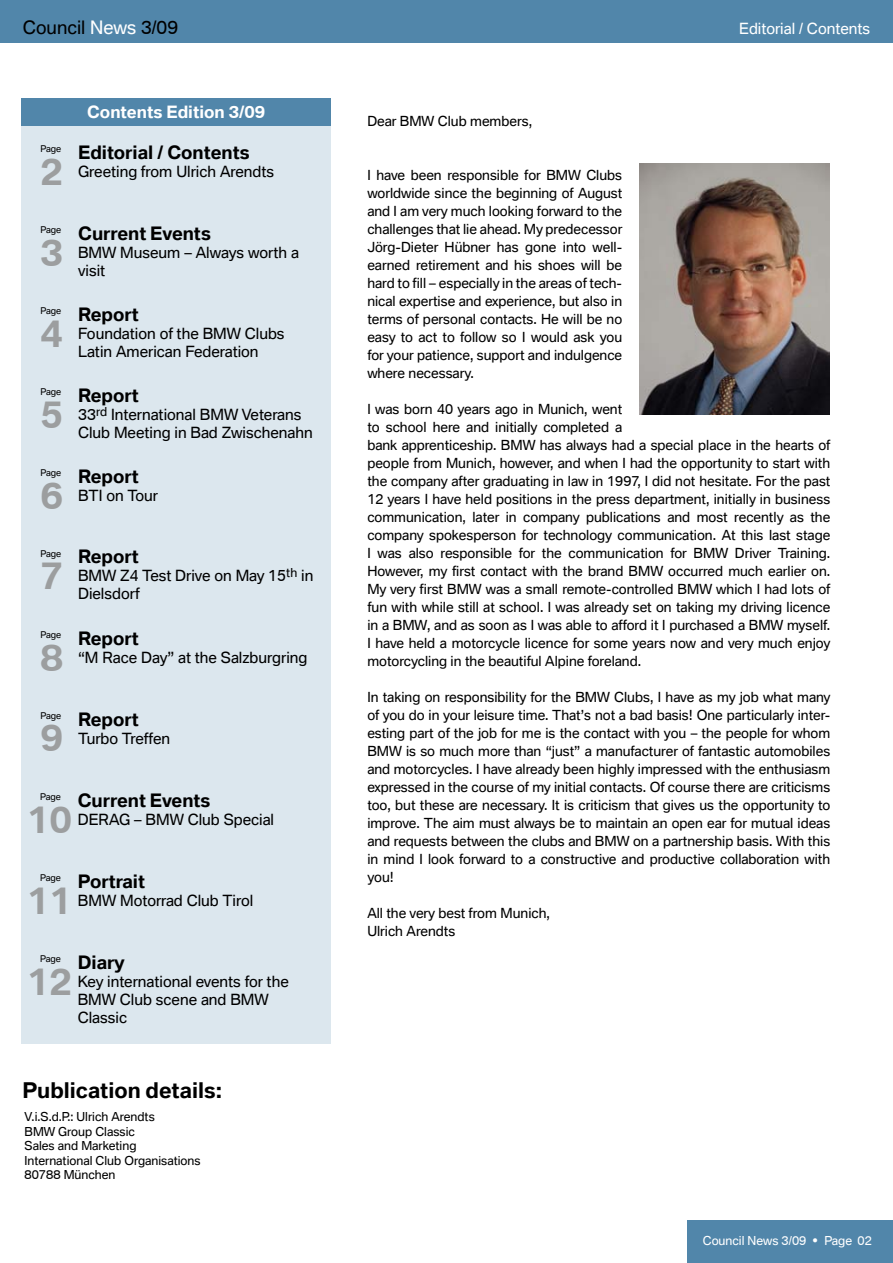
<style>
.page{position:relative;width:893px;height:1263px;background:#fff}
.page>*{position:absolute;margin:0;border:0;box-sizing:border-box;transform-origin:0 0}
.t1{font:700 36px "BMW Type";color:#9c9e9f}
.t2{font:700 21px "BMW Type";color:#000}
.t3{font:700 18px "BMW Type";color:#000}
.t4{font:18px "BMW Type";color:#000}
.t5{font:700 16.5px "BMW Type";color:#fff}
.t6{font:15px/18px "BMW Type";color:#000}
.t7{font:15px "BMW Type";color:#fff}
.t8{font:13.5px/18px "BMW Type";color:#000;text-align:justify}
.t9{font:12px/14.4px "BMW Type";color:#000}
.t10{font:12px "BMW Type";color:#fff}
.t11{font:9px "BMW Type";color:#000}
.s1{color:#fff}
</style>
<div class="page">
<div style="left:21px;top:98px;width:310px;height:30px;background:#5186aa"></div>
<div style="left:21px;top:126px;width:310px;height:918px;background:#dce7ee"></div>
<div style="left:0;top:0;width:893px;height:43px;background:#5186aa"></div>
<div style="left:688px;top:1220px;width:205px;height:43px;background:#5186aa"></div>
<img style="left:639px;top:163px;width:190px;height:251px">
<h3 class="t4" style="left:23px;top:16px;width:157px">Council <span class="s1">News</span> 3/09</h3>
<p class="t5" style="left:87px;top:101px;width:179px">Contents Edition 3/09</p>
<h3 class="t3" style="left:78px;top:141px;width:173px">Editorial / Contents</h3>
<p class="t11" style="left:40px;top:143px;width:22px">Page</p>
<h1 class="t1" style="left:40px;top:148px;width:24px">2</h1>
<p class="t6" style="left:78px;top:162px;width:198px">Greeting from Ulrich Arendts</p>
<p class="t11" style="left:40px;top:224px;width:22px">Page</p>
<h1 class="t1" style="left:40px;top:229px;width:24px">3</h1>
<p class="t11" style="left:40px;top:305px;width:22px">Page</p>
<h1 class="t1" style="left:40px;top:310px;width:24px">4</h1>
<p class="t11" style="left:40px;top:386px;width:22px">Page</p>
<h1 class="t1" style="left:40px;top:391px;width:24px">5</h1>
<h3 class="t3" style="left:78px;top:222px;width:134px">Current Events</h3>
<p class="t6" style="left:78px;top:243px;width:222px">BMW Museum – Always worth a</p>
<p class="t6" style="left:78px;top:261px;width:29px">visit</p>
<h3 class="t3" style="left:78px;top:303px;width:62px">Report</h3>
<p class="t6" style="left:78px;top:324px;width:208px">Foundation of the BMW Clubs</p>
<p class="t6" style="left:78px;top:342px;width:182px">Latin American Federation</p>
<h3 class="t3" style="left:78px;top:384px;width:62px">Report</h3>
<p class="t6" style="left:78px;top:405px;width:225px">33<sup>rd</sup> International BMW Veterans</p>
<p class="t6" style="left:78px;top:423px;width:236px">Club Meeting in Bad Zwischenahn</p>
<p class="t11" style="left:40px;top:467px;width:22px">Page</p>
<h3 class="t3" style="left:78px;top:465px;width:62px">Report</h3>
<h1 class="t1" style="left:40px;top:472px;width:24px">6</h1>
<p class="t6" style="left:78px;top:486px;width:82px">BTI on Tour</p>
<p class="t11" style="left:40px;top:547px;width:22px">Page</p>
<h1 class="t1" style="left:40px;top:552px;width:24px">7</h1>
<h3 class="t3" style="left:78px;top:545px;width:62px">Report</h3>
<p class="t6" style="left:78px;top:566px;width:237px">BMW Z4 Test Drive on May 15<sup>th</sup> in</p>
<p class="t6" style="left:78px;top:584px;width:63px">Dielsdorf</p>
<p class="t11" style="left:40px;top:629px;width:22px">Page</p>
<h3 class="t3" style="left:78px;top:627px;width:62px">Report</h3>
<h1 class="t1" style="left:40px;top:634px;width:24px">8</h1>
<p class="t6" style="left:78px;top:648px;width:231px">“M Race Day” at the Salzburgring</p>
<p class="t11" style="left:40px;top:709px;width:22px">Page</p>
<h3 class="t3" style="left:78px;top:707px;width:62px">Report</h3>
<h1 class="t1" style="left:40px;top:714px;width:24px">9</h1>
<p class="t6" style="left:78px;top:728px;width:94px">Turbo Treffen</p>
<h3 class="t3" style="left:78px;top:789px;width:134px">Current Events</h3>
<p class="t6" style="left:78px;top:810px;width:198px">DERAG – BMW Club Special</p>
<p class="t11" style="left:40px;top:791px;width:22px">Page</p>
<h1 class="t1" style="left:27px;top:796px;width:47px">10</h1>
<p class="t11" style="left:40px;top:872px;width:22px">Page</p>
<h1 class="t1" style="left:27px;top:877px;width:47px">11</h1>
<h3 class="t3" style="left:78px;top:870px;width:69px">Portrait</h3>
<p class="t6" style="left:78px;top:891px;width:177px">BMW Motorrad Club Tirol</p>
<p class="t11" style="left:40px;top:953px;width:22px">Page</p>
<h1 class="t1" style="left:27px;top:958px;width:47px">12</h1>
<h3 class="t3" style="left:78px;top:951px;width:49px">Diary</h3>
<p class="t6" style="left:78px;top:972px;width:213px">Key international events for the<br>BMW Club scene and BMW<br>Classic</p>
<h2 class="t2" style="left:22px;top:1076px;width:201px">Publication details:</h2>
<p class="t9" style="left:25px;top:1109px;width:178px">V.i.S.d.P.: Ulrich Arendts<br>BMW Group Classic<br>Sales and Marketing<br>International Club Organisations<br>80788 München</p>
<p class="t8" style="left:367px;top:112px;width:166px">Dear BMW Club members,</p>
<p class="t7" style="left:739px;top:19px;width:132px">Editorial / Contents</p>
<p class="t8" style="left:367px;top:166px;width:257px">I have been responsible for BMW Clubs worldwide since the beginning of August and I am very much looking forward to the challenges that lie ahead. My predecessor Jörg-Dieter Hübner has gone into well&shy;earned retirement and his shoes will be hard to fill – especially in the areas of tech&shy;nical expertise and experience, but also in terms of personal contacts. He will be no easy to act to follow so I would ask you for your patience, support and indulgence where necessary.</p>
<p class="t8" style="left:367px;top:399px;width:465px;text-align:left">I was born 40 years ago in Munich, went<br>to school here and initially completed a<br>bank apprenticeship. BMW has always had a special place in the hearts of people from Munich, however, and when I had the opportunity to start with the company after graduating in law in 1997, I did not hesitate. For the past 12 years I have held positions in the press department, initially in business communication, later in company publications and most recently as the company spokesperson for technology communication. At this last stage I was also responsible for the communication for BMW Driver Training.<br>However, my first contact with the brand BMW occurred much earlier on.<br>My very first BMW was a small remote-controlled BMW which I had lots of fun with while still at school. I was already set on taking my driving licence in a BMW, and as soon as I was able to afford it I purchased a BMW myself.<br>I have held a motorcycle licence for some years now and very much enjoy motorcycling in the beautiful Alpine foreland.</p>
<p class="t8" style="left:367px;top:687px;width:465px">In taking on responsibility for the BMW Clubs, I have as my job what many of you do in your leisure time. That’s not a bad basis! One particularly inter&shy;esting part of the job for me is the contact with you – the people for whom BMW is so much more than “just” a manufacturer of fantastic automobiles and motorcycles. I have already been highly impressed with the enthusiasm expressed in the course of my initial contacts. Of course there are criticisms too, but these are necessary. It is criticism that gives us the opportunity to improve. The aim must always be to maintain an open ear for mutual ideas and requests between the clubs and BMW on a partnership basis. With this in mind I look forward to a constructive and productive collaboration with you!</p>
<p class="t8" style="left:367px;top:903px;width:184px">All the very best from Munich,<br>Ulrich Arendts</p>
<p class="t10" style="left:703px;top:1232px;width:171px">Council News 3/09 • Page 02</p>
</div>
